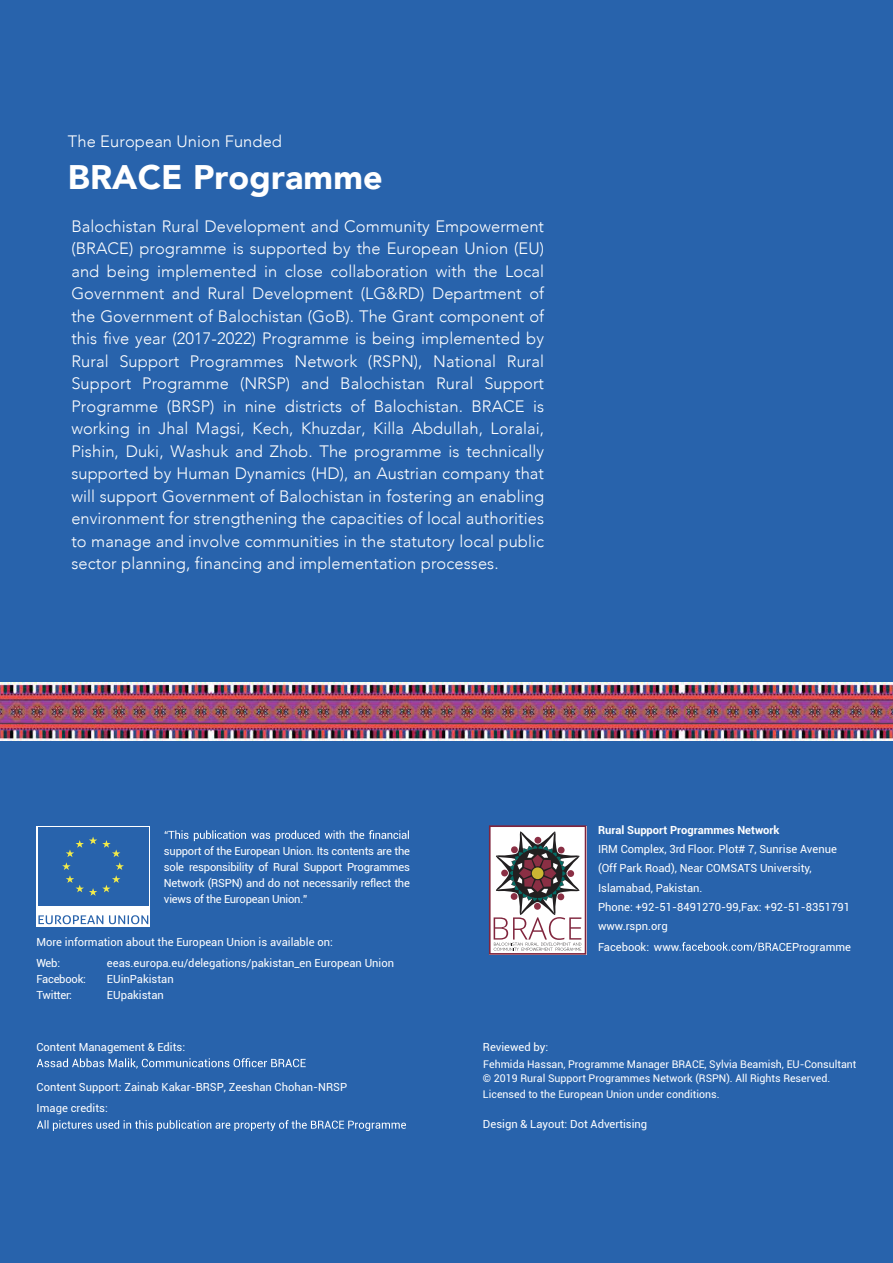
<style>
.page{position:relative;width:893px;height:1263px;background:#2863ac}
.page>*{position:absolute;margin:0;border:0;box-sizing:border-box;transform-origin:0 0}
.t1{font:900 34.05px "Avenir";letter-spacing:.005em;color:#fff}
.t2{font:300 16.5px/22.5px "Avenir";letter-spacing:.005em;color:#fff;text-align:justify}
.t3{font:11.1px/15.9px "Roboto";color:#fff;text-align:justify}
.t4{font:700 11.1px "Roboto";color:#fff}
.t5{font:11.1px/15.9px "Roboto";letter-spacing:-.02em;color:#fff}
.t6{font:10.65px "Roboto";color:#fff}
</style>
<div class="page">
<img style="left:0;top:683px;width:893px;height:57px">
<svg style="left:165px;top:830px;width:244px;height:11px"></svg>
<div style="left:36px;top:826px;width:114px;height:100px;background:#fff"></div>
<div style="left:38px;top:827px;width:111px;height:79px;background:#2863ac"></div>
<svg style="left:62px;top:837px;width:62px;height:59px"></svg>
<svg style="left:38px;top:915px;width:65px;height:9px"></svg>
<svg style="left:109px;top:915px;width:39px;height:9px"></svg>
<svg style="left:37px;top:1058px;width:269px;height:10px"></svg>
<svg style="left:37px;top:1120px;width:369px;height:11px"></svg>
<svg style="left:680px;top:942px;width:91px;height:9px"></svg>
<svg style="left:489px;top:826px;width:97px;height:128px"></svg>
<p class="t2" style="left:68px;top:131px;width:216px">The European Union Funded</p>
<h1 class="t1" style="left:68px;top:148px;width:316px">BRACE Programme</h1>
<p class="t2" style="left:71px;top:215px;width:474px">Balochistan Rural Development and Community Empowerment (BRACE) programme is supported by the European Union (EU) and being implemented in close collaboration with the Local Government and Rural Development (LG&amp;RD) Department of the Government of Balochistan (GoB). The Grant component of this five year (2017-2022) Programme is being implemented by Rural Support Programmes Network (RSPN), National Rural Support Programme (NRSP) and Balochistan Rural Support Programme (BRSP) in nine districts of Balochistan. BRACE is working in Jhal Magsi, Kech, Khuzdar, Killa Abdullah, Loralai, Pishin, Duki, Washuk and Zhob. The programme is technically supported by Human Dynamics (HD), an Austrian company that will support Government of Balochistan in fostering an enabling environment for strengthening the capacities of local authorities to manage and involve communities in the statutory local public sector planning, financing and implementation processes.</p>
<p class="t3" style="left:164px;top:842px;width:248px">support of the European Union. Its contents are the sole responsibility of Rural Support Programmes Network (RSPN) and do not necessarily reflect the views of the European Union.”</p>
<p class="t3" style="left:36px;top:933px;width:298px">More information about the European Union is available on:</p>
<p class="t5" style="left:36px;top:955px;width:51px">Web:<br>Facebook:<br>Twitter:</p>
<p class="t3" style="left:107px;top:955px;width:289px">eeas.europa.eu/delegations/pakistan_en European Union</p>
<p class="t3" style="left:107px;top:971px;width:68px">EUinPakistan</p>
<p class="t3" style="left:107px;top:987px;width:58px">EUpakistan</p>
<p class="t4" style="left:598px;top:822px;width:183px">Rural Support Programmes Network</p>
<p class="t3" style="left:598px;top:839px;width:253px;line-height:19.2px;text-align:left">IRM Complex, 3rd Floor. Plot# 7, Sunrise Avenue (Off Park Road), Near COMSATS University, Islamabad, Pakistan.<br>Phone: +92-51-8491270-99,Fax: +92-51-8351791</p>
<p class="t3" style="left:598px;top:938px;width:83px">Facebook: www</p>
<p class="t3" style="left:772px;top:938px;width:81px">ACEProgramme</p>
<p class="t3" style="left:598px;top:918px;width:71px">www.rspn.org</p>
<p class="t3" style="left:36px;top:1039px;width:150px">Content Management &amp; Edits:</p>
<p class="t3" style="left:37px;top:1079px;width:312px">Content Support: Zainab Kakar-BRSP, Zeeshan Chohan-NRSP</p>
<p class="t3" style="left:37px;top:1100px;width:73px">Image credits:</p>
<p class="t3" style="left:483px;top:1039px;width:67px">Reviewed by:</p>
<p class="t6" style="left:483px;top:1071px;width:349px">© 2019 Rural Support Programmes Network (RSPN). All Rights Reserved.</p>
<p class="t6" style="left:483px;top:1056px;width:375px">Fehmida Hassan, Programme Manager BRACE, Sylvia Beamish, EU-Consultant</p>
<p class="t6" style="left:483px;top:1087px;width:238px">Licensed to the European Union under conditions.</p>
<p class="t3" style="left:483px;top:1116px;width:166px">Design &amp; Layout: Dot Advertising</p>
</div>
